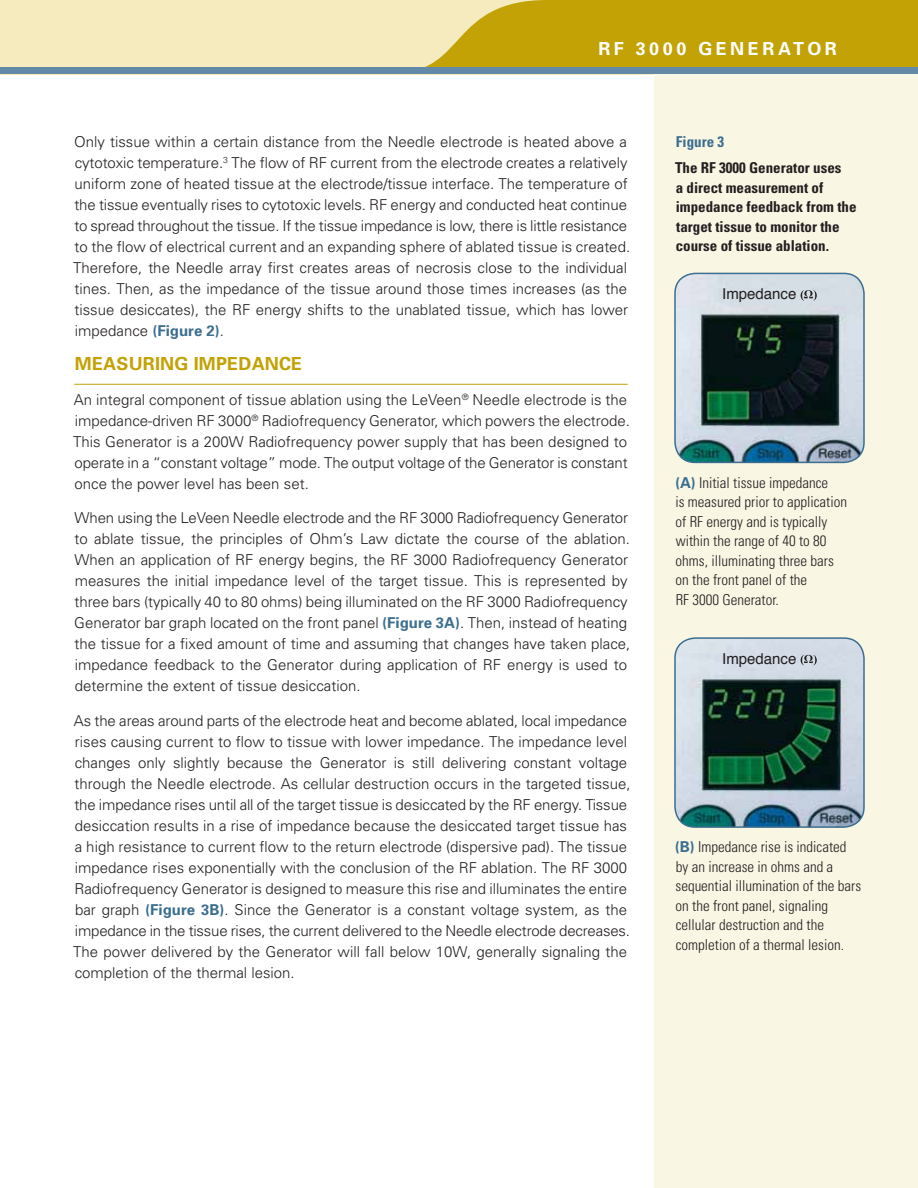
<style>
.page{position:relative;width:918px;height:1188px;background:#fff}
.page>*{position:absolute;margin:0;border:0;box-sizing:border-box;transform-origin:0 0}
.t1{font:700 18px "Univers";letter-spacing:.01em;color:#c2a204}
.t2{font:700 18px "Univers";letter-spacing:.195em;color:#fff}
.t3{font:300 15px/21px "Univers";color:#231f20}
.t4{font:300 condensed 15px/19.5px "Univers";color:#231f20}
.t5{font:700 condensed 15px/19.5px "Univers";color:#231f20}
.t6{font:15px "Helvetica";color:#231f20}
.t7{font:700 condensed 15px "Univers";color:#3b6e8f}
.s1{font-weight:700;color:#3b6e8f}
.s2{font-weight:700;font-stretch:normal;color:#3b6e8f}
</style>
<div class="page">
<div style="left:655px;top:71px;width:263px;height:1117px;background:#faf6e4"></div>
<svg style="left:0;top:0;width:918px;height:68px;fill:#f5ebbf"></svg>
<div style="left:0;top:68px;width:918px;height:6px;background:#6289a7"></div>
<hr style="left:74px;top:384px;width:554px;height:1px;background:#c2a204">
<img style="left:675px;top:273px;width:189px;height:189px">
<div style="left:674px;top:273px;width:191px;height:190px;border:2px solid #3b6e8f;border-radius:20px"></div>
<svg style="left:801px;top:290px;width:16px;height:11px"></svg>
<img style="left:675px;top:638px;width:189px;height:189px">
<div style="left:674px;top:637px;width:191px;height:191px;border:2px solid #3b6e8f;border-radius:20px"></div>
<svg style="left:801px;top:655px;width:16px;height:10px"></svg>
<p class="t2" style="left:598px;top:38px;width:14px">RF</p>
<p class="t2" style="left:636px;top:38px;width:203px">3000 GENERATOR</p>
<p class="t3" style="left:73px;top:131px;width:558px">Only tissue within a certain distance from the Needle electrode is heated above a cytotoxic temperature.<sup>3</sup> The flow of RF current from the electrode creates a relatively uniform zone of heated tissue at the electrode/tissue interface. The temperature of the tissue eventually rises to cytotoxic levels. RF energy and conducted heat continue to spread throughout the tissue. If the tissue impedance is low, there is little resistance to the flow of electrical current and an expanding sphere of ablated tissue is created.<br>Therefore, the Needle array first creates areas of necrosis close to the individual tines. Then, as the impedance of the tissue around those times increases (as the tissue desiccates), the RF energy shifts to the unablated tissue, which has lower impedance <span class="s1">(FIGURE 2)</span>.</p>
<p class="t1" style="left:75px;top:353px;width:227px">MEASU RING IMPEDANCE</p>
<p class="t3" style="left:73px;top:389px;width:558px">An integral component of tissue ablation using the LeVeen<sup>®</sup> Needle electrode is the impedance-driven RF 3000<sup>®</sup> Radiofrequency Generator, which powers the electrode.<br>This Generator is a 200W Radiofrequency power supply that has been designed to operate in a “constant voltage” mode. The output voltage of the Generator is constant once the power level has been set.</p>
<p class="t3" style="left:74px;top:508px;width:558px">When using the LeVeen Needle electrode and the RF 3000 Radiofrequency Generator to ablate tissue, the principles of Ohm’s Law dictate the course of the ablation.<br>When an application of RF energy begins, the RF 3000 Radiofrequency Generator measures the initial impedance level of the target tissue. This is represented by three bars (typically 40 to 80 ohms) being illuminated on the RF 3000 Radiofrequency Generator bar graph located on the front panel <span class="s1">(FIGURE 3A)</span>. Then, instead of heating the tissue for a fixed amount of time and assuming that changes have taken place, impedance feedback to the Generator during application of RF energy is used to determine the extent of tissue desiccation.</p>
<p class="t3" style="left:73px;top:710px;width:559px">As the areas around parts of the electrode heat and become ablated, local impedance rises causing current to flow to tissue with lower impedance. The impedance level changes only slightly because the Generator is still delivering constant voltage through the Needle electrode. As cellular destruction occurs in the targeted tissue, the impedance rises until all of the target tissue is desiccated by the RF energy. Tissue desiccation results in a rise of impedance because the desiccated target tissue has a high resistance to current flow to the return electrode (dispersive pad). The tissue impedance rises exponentially with the conclusion of the RF ablation. The RF 3000<br>Radiofrequency Generator is designed to measure this rise and illuminates the entire bar graph <span class="s1">(FIGURE 3B)</span>. Since the Generator is a constant voltage system, as the impedance in the tissue rises, the current delivered to the Needle electrode decreases.<br>The power delivered by the Generator will fall below 10W, generally signaling the completion of the thermal lesion.</p>
<p class="t7" style="left:676px;top:132px;width:50px">Figure 3</p>
<p class="t5" style="left:675px;top:158px;width:183px">The RF 3000 Generator uses<br>a direct measurement of impedance feedback from the target tissue to monitor the course of tissue ablation.</p>
<p class="t6" style="left:722px;top:282px;width:76px">Impedance</p>
<p class="t4" style="left:675px;top:473px;width:174px"><span class="s2">(A)</span> Initial tissue impedance<br>is measured prior to application of RF energy and is typically within the range of 40 to 80 ohms, illuminating three bars on the front panel of the<br>RF 3000 Generator.</p>
<p class="t6" style="left:722px;top:647px;width:76px">Impedance</p>
<p class="t4" style="left:675px;top:837px;width:188px"><span class="s2">(B)</span> Impedance rise is indicated by an increase in ohms and a sequential illumination of the bars on the front panel, signaling cellular destruction and the completion of a thermal lesion.</p>
</div>
